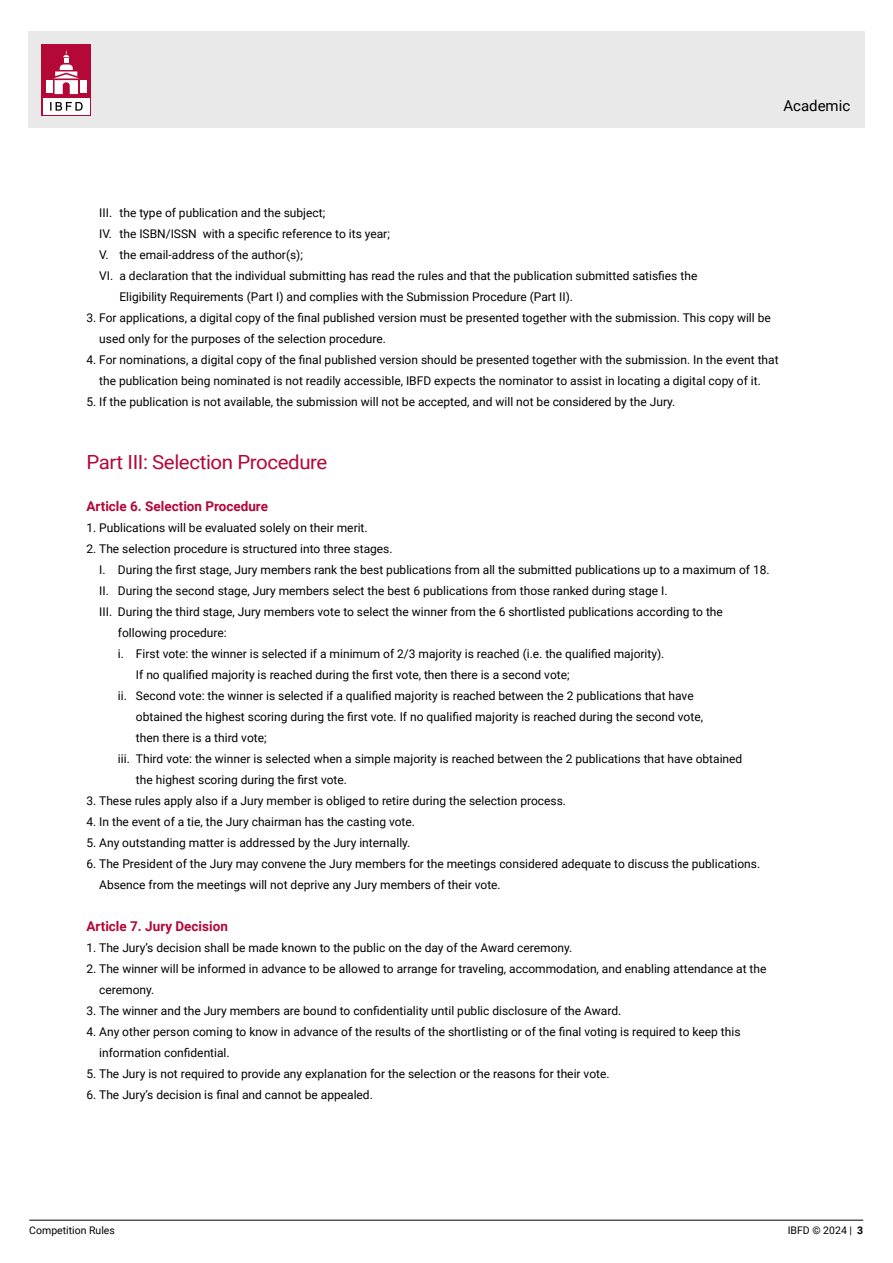
<style>
.page{position:relative;width:893px;height:1263px;background:#fff}
.page>*{position:absolute;margin:0;border:0;box-sizing:border-box;transform-origin:0 0}
.t1{font:19.5px "Roboto";letter-spacing:-.02em;color:#b30838;scale:1.05 1}
.t2{font:15px "Roboto";color:#000}
.t3{font:700 13.5px "Roboto";color:#b30838}
.t4{font:12px/21px "Roboto";color:#000}
.t5{font:10.5px "Roboto";color:#000}
.s1{font-weight:700}
</style>
<div class="page">
<hr style="left:29px;top:1220px;width:834px;height:1px;background:#000">
<div style="left:28px;top:31px;width:837px;height:97px;background:#e9e9ea"></div>
<div style="left:42px;top:44px;width:49px;height:72px;background:#b30838"></div>
<div style="left:43px;top:98px;width:46px;height:17px;background:#fff"></div>
<div style="left:46px;top:80px;width:7px;height:13px;background:#fff"></div>
<div style="left:80px;top:80px;width:7px;height:13px;background:#fff"></div>
<svg style="left:53px;top:49px;width:26px;height:45px"></svg>
<svg style="left:50px;top:102px;width:33px;height:9px"></svg>
<p class="t2" style="left:783px;top:95px;width:68px">Academic</p>
<p class="t4" style="left:99px;top:201px;width:228px">III. the type of publication and the subject;</p>
<p class="t4" style="left:99px;top:222px;width:292px">IV. the ISBN/ISSN with a specific reference to its year;</p>
<p class="t4" style="left:99px;top:243px;width:205px">V. the email-address of the author(s);</p>
<p class="t4" style="left:99px;top:264px;width:600px">VI. a declaration that the individual submitting has read the rules and that the publication submitted satisfies the</p>
<p class="t4" style="left:119px;top:285px;width:455px">Eligibility Requirements (Part I) and complies with the Submission Procedure (Part II).</p>
<p class="t4" style="left:99px;top:306px;width:673px;text-indent:-13px">3. For applications, a digital copy of the final published version must be presented together with the submission. This copy will be used only for the purposes of the selection procedure.</p>
<p class="t4" style="left:86px;top:348px;width:694px;text-align:center">4. For nominations, a digital copy of the final published version should be presented together with the submission. In the event that the publication being nominated is not readily accessible, IBFD expects the nominator to assist in locating a digital copy of it.</p>
<p class="t4" style="left:86px;top:390px;width:590px">5. If the publication is not available, the submission will not be accepted, and will not be considered by the Jury.</p>
<h1 class="t1" style="left:86px;top:448px;width:231px">Part III: Selection Procedure</h1>
<p class="t3" style="left:86px;top:496px;width:183px">Article 6. Selection Procedure</p>
<p class="t4" style="left:86px;top:516px;width:283px">1. Publications will be evaluated solely on their merit.</p>
<p class="t4" style="left:86px;top:537px;width:308px">2. The selection procedure is structured into three stages.</p>
<p class="t4" style="left:99px;top:558px;width:672px">I. During the first stage, Jury members rank the best publications from all the submitted publications up to a maximum of 18.</p>
<p class="t4" style="left:99px;top:579px;width:570px">II. During the second stage, Jury members select the best 6 publications from those ranked during stage I.</p>
<p class="t4" style="left:99px;top:600px;width:625px">III. During the third stage, Jury members vote to select the winner from the 6 shortlisted publications according to the</p>
<p class="t4" style="left:118px;top:621px;width:110px">following procedure:</p>
<p class="t4" style="left:118px;top:642px;width:548px">i. First vote: the winner is selected if a minimum of 2/3 majority is reached (i.e. the qualified majority).</p>
<p class="t4" style="left:136px;top:663px;width:435px">If no qualified majority is reached during the first vote, then there is a second vote;</p>
<p class="t4" style="left:118px;top:684px;width:577px">ii. Second vote: the winner is selected if a qualified majority is reached between the 2 publications that have</p>
<p class="t4" style="left:136px;top:705px;width:569px">obtained the highest scoring during the first vote. If no qualified majority is reached during the second vote,</p>
<p class="t4" style="left:136px;top:726px;width:132px">then there is a third vote;</p>
<p class="t4" style="left:118px;top:747px;width:626px">iii. Third vote: the winner is selected when a simple majority is reached between the 2 publications that have obtained</p>
<p class="t4" style="left:136px;top:768px;width:213px">the highest scoring during the first vote.</p>
<p class="t4" style="left:86px;top:789px;width:481px">3. These rules apply also if a Jury member is obliged to retire during the selection process.</p>
<p class="t4" style="left:86px;top:810px;width:330px">4. In the event of a tie, the Jury chairman has the casting vote.</p>
<p class="t4" style="left:86px;top:831px;width:325px">5. Any outstanding matter is addressed by the Jury internally.</p>
<p class="t4" style="left:99px;top:852px;width:662px;text-indent:-13px">6. The President of the Jury may convene the Jury members for the meetings considered adequate to discuss the publications.<br>Absence from the meetings will not deprive any Jury members of their vote.</p>
<p class="t3" style="left:86px;top:916px;width:143px">Article 7. Jury Decision</p>
<p class="t4" style="left:86px;top:936px;width:487px">1. The Jury’s decision shall be made known to the public on the day of the Award ceremony.</p>
<p class="t4" style="left:99px;top:957px;width:669px;text-indent:-13px">2. The winner will be informed in advance to be allowed to arrange for traveling, accommodation, and enabling attendance at the ceremony.</p>
<p class="t4" style="left:86px;top:999px;width:536px">3. The winner and the Jury members are bound to confidentiality until public disclosure of the Award.</p>
<p class="t4" style="left:99px;top:1020px;width:643px;text-indent:-13px">4. Any other person coming to know in advance of the results of the shortlisting or of the final voting is required to keep this information confidential.</p>
<p class="t4" style="left:86px;top:1062px;width:525px">5. The Jury is not required to provide any explanation for the selection or the reasons for their vote.</p>
<p class="t4" style="left:86px;top:1083px;width:288px">6. The Jury’s decision is final and cannot be appealed.</p>
<p class="t5" style="left:29px;top:1223px;width:87px">Competition Rules</p>
<p class="t5" style="left:788px;top:1223px;width:77px">IBFD © 2024 | <span class="s1">3</span></p>
</div>
